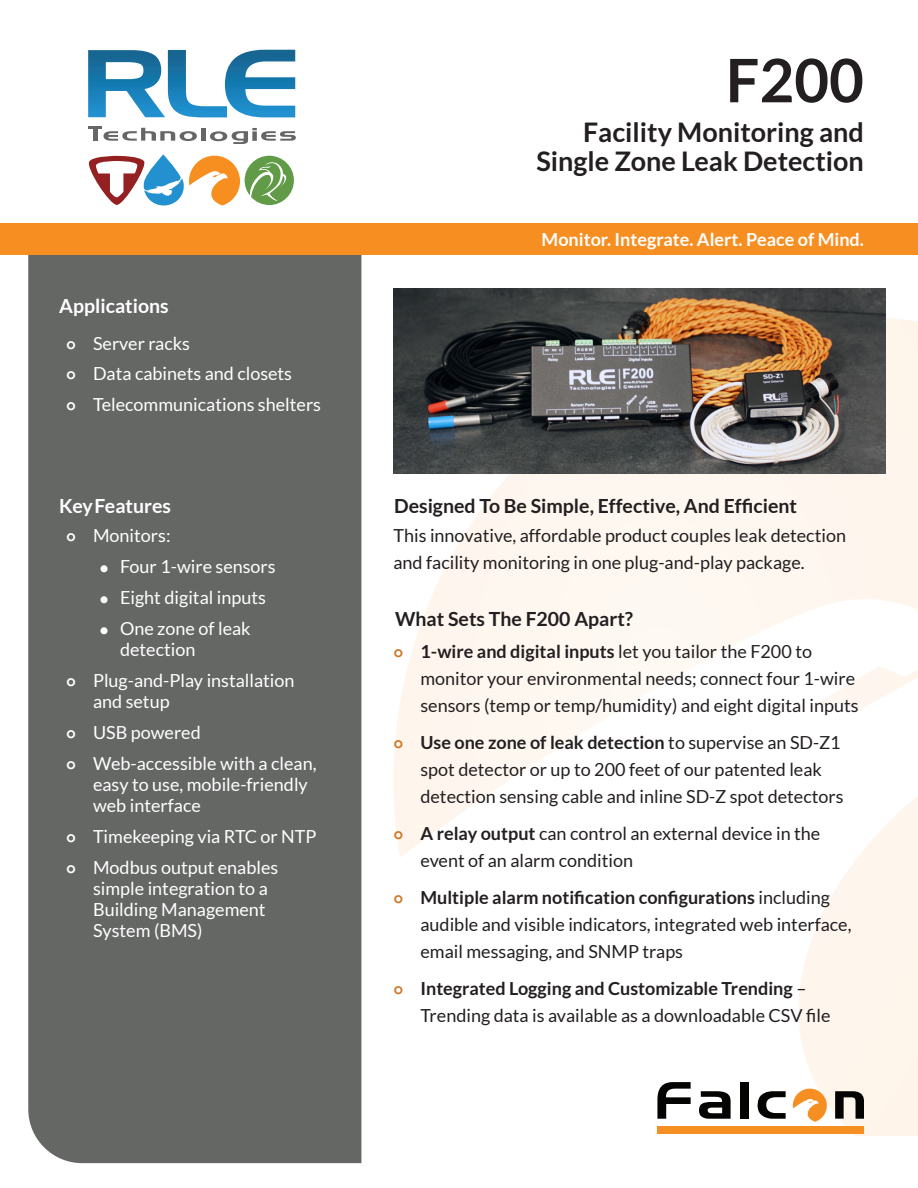
<style>
.page{position:relative;width:918px;height:1188px;background:#fff}
.page>*{position:absolute;margin:0;border:0;box-sizing:border-box;transform-origin:0 0}
.t1{font:700 60px "Lato";color:#231f20}
.t2{font:700 27px/29.2px "Lato";color:#231f20;text-align:right}
.Body_Header{font:700 19.5px "Lato";color:#231f20}
.Sidebar_Header{font:700 19.5px "Lato";color:#fff}
.Body_Text{font:18px/27px "Lato";color:#231f20}
.t3{font:18px/21px "Lato";color:#fff}
.t4{font:700 18px "Lato";color:#fff}
.s1{font-weight:800;font-size:15px}
.s2{font-weight:800;font-size:15px;color:#cc7828}
.s3{font-weight:700}
</style>
<div class="page">
<div style="left:28px;top:255px;width:333px;height:908px;background:#656765"></div>
<div style="left:0;top:224px;width:918px;height:31px;background:#f68e21"></div>
<div style="left:201px;top:128px;width:5px;height:13px;background:#656765"></div>
<svg style="left:210px;top:128px;width:86px;height:16px"></svg>
<svg style="left:88px;top:50px;width:207px;height:67px"></svg>
<svg style="left:88px;top:127px;width:109px;height:14px"></svg>
<svg style="left:88px;top:154px;width:206px;height:52px"></svg>
<div style="left:395px;top:279px;width:523px;height:849px;background:linear-gradient(to right,#fefcfa,#fefaf5)"></div>
<svg style="left:657px;top:1082px;width:34px;height:37px"></svg>
<svg style="left:698px;top:1091px;width:33px;height:28px"></svg>
<div style="left:740px;top:1082px;width:9px;height:37px;background:#040503"></div>
<svg style="left:756px;top:1091px;width:30px;height:28px"></svg>
<svg style="left:835px;top:1091px;width:29px;height:28px"></svg>
<svg style="left:793px;top:1089px;width:34px;height:33px"></svg>
<div style="left:657px;top:1127px;width:207px;height:7px;background:#f68f21"></div>
<img style="left:393px;top:288px;width:492px;height:185px">
<p class="Sidebar_Header" style="left:59px;top:294px;width:111px">Applications</p>
<p class="t3" style="left:66px;top:332px;width:126px"><span class="s1">○</span> Server racks</p>
<p class="t3" style="left:66px;top:363px;width:228px"><span class="s1">○</span> Data cabinets and closets</p>
<p class="t3" style="left:66px;top:394px;width:257px"><span class="s1">○</span> Telecommunications shelters</p>
<p class="Sidebar_Header" style="left:59px;top:495px;width:113px">Key Features</p>
<p class="t3" style="left:66px;top:525px;width:106px"><span class="s1">○</span> Monitors:</p>
<p class="t3" style="left:100px;top:556px;width:177px"><span class="s1">•</span> Four 1-wire sensors</p>
<p class="t3" style="left:100px;top:586px;width:168px"><span class="s1">•</span> Eight digital inputs</p>
<p class="t3" style="left:120px;top:617px;width:132px;text-indent:-20px"><span class="s1">•</span> One zone of leak detection</p>
<p class="t3" style="left:93px;top:669px;width:203px;text-indent:-27px"><span class="s1">○</span> Plug-and-Play installation and setup</p>
<p class="t3" style="left:66px;top:721px;width:136px"><span class="s1">○</span> USB powered</p>
<p class="t3" style="left:93px;top:752px;width:225px;text-indent:-27px"><span class="s1">○</span> Web-accessible with a clean, easy to use, mobile-friendly web interface</p>
<p class="t3" style="left:66px;top:825px;width:252px"><span class="s1">○</span> Timekeeping via RTC or NTP</p>
<p class="t3" style="left:93px;top:856px;width:187px;text-indent:-27px"><span class="s1">○</span> Modbus output enables simple integration to a<br>Building Management<br>System (BMS)</p>
<h1 class="t1" style="left:726px;top:46px;width:140px">F200</h1>
<h2 class="t2" style="left:536px;top:117px;width:329px">Facility Monitoring and<br>Single Zone Leak Detection</h2>
<p class="t4" style="left:542px;top:230px;width:324px">Monitor. Integrate. Alert. Peace of Mind.</p>
<p class="Body_Header" style="left:394px;top:495px;width:404px">Designed To Be Simple, Effective, And Efficient</p>
<p class="Body_Text" style="left:393px;top:522px;width:454px">This innovative, affordable product couples leak detection and facility monitoring in one plug-and-play package.</p>
<p class="Body_Header" style="left:395px;top:608px;width:239px">What Sets The F200 Apart?</p>
<p class="Body_Text" style="left:420px;top:638px;width:440px;text-indent:-27px"><span class="s2">○</span> <span class="s3">1-wire and digital inputs</span> let you tailor the F200 to monitor your environmental needs; connect four 1-wire sensors (temp or temp/humidity) and eight digital inputs</p>
<p class="Body_Text" style="left:420px;top:729px;width:425px;text-indent:-27px"><span class="s2">○</span> <span class="s3">Use one zone of leak detection</span> to supervise an SD‑Z1 spot detector or up to 200 feet of our patented leak detection sensing cable and inline SD-Z spot detectors</p>
<p class="Body_Text" style="left:420px;top:820px;width:401px;text-indent:-27px"><span class="s2">○</span> <span class="s3">A relay output</span> can control an external device in the event of an alarm condition</p>
<p class="Body_Text" style="left:420px;top:884px;width:433px;text-indent:-27px"><span class="s2">○</span> <span class="s3">Multiple alarm notification configurations</span> including audible and visible indicators, integrated web interface, email messaging, and SNMP traps</p>
<p class="Body_Text" style="left:420px;top:975px;width:411px;text-indent:-27px"><span class="s2">○</span> <span class="s3">Integrated Logging and Customizable Trending</span> –<br>Trending data is available as a downloadable CSV file</p>
</div>
